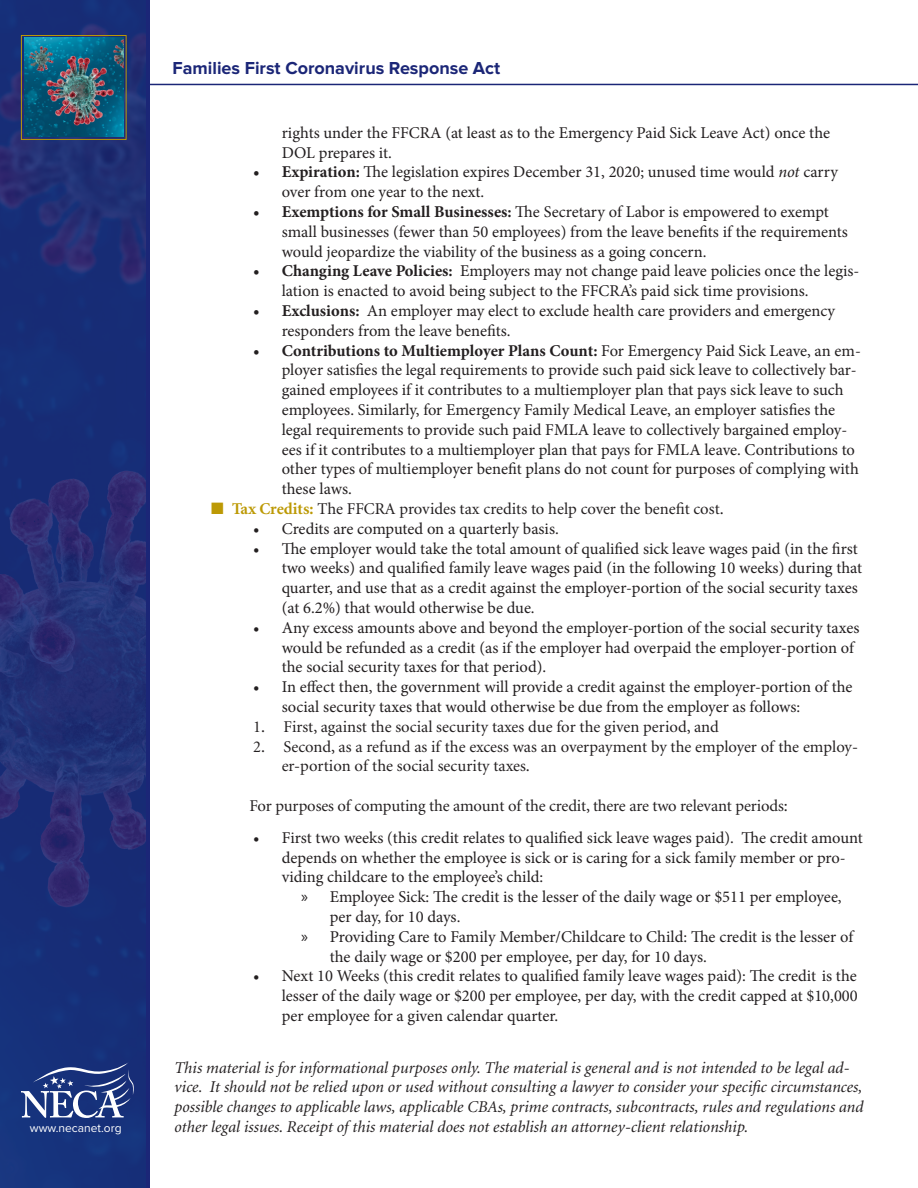
<style>
.page{position:relative;width:918px;height:1188px;background:#fff}
.page>*{position:absolute;margin:0;border:0;box-sizing:border-box;transform-origin:0 0}
.t1{font:700 18px "Proxima Nova";color:#1b2677}
.t2{font:16.5px/19.8px "Minion Pro";color:#231f20}
.Text{font:italic 16.5px/19.8px "Minion";color:#231f20}
.Bullet_Text_Number{font:16.5px/19.8px "Minion";color:#231f20}
.Text-2{font:16.5px "Minion";letter-spacing:-.01em;color:#231f20}
.t3{font:12px "Proxima Nova";color:#fff}
.s1{font-weight:700}
.s2{font-style:italic}
.s3{color:#bc9905}
.s4{font-weight:700;color:#bc9905}
.s5{font-family:"Myriad Pro"}
</style>
<div class="page">
<div style="left:0;top:0;width:149px;height:1188px;background:#1b2677"></div>
<img style="left:0;top:0;width:146px;height:1188px">
<hr style="left:149px;top:84px;width:769px;height:1px;background:#1b2677">
<div style="left:21px;top:35px;width:105px;height:105px;border:1px solid #bc9905"></div>
<img style="left:24px;top:38px;width:100px;height:99px">
<svg style="left:21px;top:1062px;width:113px;height:56px"></svg>
<p class="t3" style="left:30px;top:1122px;width:93px">www.necanet.org</p>
<p class="t1" style="left:172px;top:60px;width:329px">Families First Coronavirus Response Act</p>
<p class="t2" style="left:282px;top:123px;width:550px">rights under the FFCRA (at least as to the Emergency Paid Sick Leave Act) once the<br>DOL prepares it.</p>
<p class="t2" style="left:282px;top:162px;width:558px;text-indent:-28px"><span class="s1">• Expiration:</span> The legislation expires December 31, 2020; unused time would <span class="s2">not</span> carry over from one year to the next.</p>
<p class="t2" style="left:282px;top:202px;width:568px;text-indent:-28px"><span class="s1">• Exemptions for Small Businesses:</span> The Secretary of Labor is empowered to exempt small businesses (fewer than 50 employees) from the leave benefits if the requirements would jeopardize the viability of the business as a going concern.</p>
<p class="t2" style="left:282px;top:261px;width:579px;text-indent:-28px"><span class="s1">• Changing Leave Policies:</span> Employers may not change paid leave policies once the legis&shy;lation is enacted to avoid being subject to the FFCRA’s paid sick time provisions.</p>
<p class="t2" style="left:282px;top:301px;width:555px;text-indent:-28px"><span class="s1">• Exclusions:</span> An employer may elect to exclude health care providers and emergency responders from the leave benefits.</p>
<p class="t2" style="left:282px;top:341px;width:581px;text-indent:-28px"><span class="s1">• Contributions to Multiemployer Plans Count:</span> For Emergency Paid Sick Leave, an em&shy;ployer satisfies the legal requirements to provide such paid sick leave to collectively bar&shy;gained employees if it contributes to a multiemployer plan that pays sick leave to such employees. Similarly, for Emergency Family Medical Leave, an employer satisfies the legal requirements to provide such paid FMLA leave to collectively bargained employ&shy;ees if it contributes to a multiemployer plan that pays for FMLA leave. Contributions to other types of multiemployer benefit plans do not count for purposes of complying with these laws.</p>
<p class="Bullet_Text_Number" style="left:211px;top:499px;width:514px"><span class="s3">■</span> <span class="s4">Tax Credits:</span> The FFCRA provides tax credits to help cover the benefit cost.</p>
<p class="t2" style="left:253px;top:519px;width:307px">• Credits are computed on a quarterly basis.</p>
<p class="t2" style="left:282px;top:539px;width:582px;text-indent:-28px">• The employer would take the total amount of qualified sick leave wages paid (in the first two weeks) and qualified family leave wages paid (in the following 10 weeks) during that quarter, and use that as a credit against the employer-portion of the social security taxes (at 6.2%) that would otherwise be due.</p>
<p class="t2" style="left:282px;top:618px;width:579px;text-indent:-28px">• Any excess amounts above and beyond the employer-portion of the social security taxes would be refunded as a credit (as if the employer had overpaid the employer-portion of the social security taxes for that period).</p>
<p class="t2" style="left:282px;top:677px;width:572px;text-indent:-28px">• In effect then, the government will provide a credit against the employer-portion of the social security taxes that would otherwise be due from the employer as follows:</p>
<p class="Bullet_Text_Number" style="left:253px;top:717px;width:467px">1. First, against the social security taxes due for the given period, and</p>
<p class="Bullet_Text_Number" style="left:282px;top:737px;width:578px;text-indent:-28px">2. Second, as a refund as if the excess was an overpayment by the employer of the employ&shy;er-portion of the social security taxes.</p>
<p class="Text-2" style="left:249px;top:798px;width:540px">For purposes of computing the amount of the credit, there are two relevant periods:</p>
<p class="t2" style="left:282px;top:828px;width:583px;text-indent:-28px">• First two weeks (this credit relates to qualified sick leave wages paid). The credit amount depends on whether the employee is sick or is caring for a sick family member or pro&shy;viding childcare to the employee’s child:</p>
<p class="t2" style="left:330px;top:887px;width:514px;text-indent:-28px"><span class="s5">»</span> Employee Sick: The credit is the lesser of the daily wage or $511 per employee, per day, for 10 days.</p>
<p class="t2" style="left:330px;top:927px;width:525px;text-indent:-28px"><span class="s5">»</span> Providing Care to Family Member/Childcare to Child: The credit is the lesser of the daily wage or $200 per employee, per day, for 10 days.</p>
<p class="t2" style="left:282px;top:966px;width:578px;text-align:justify;text-indent:-28px">• Next 10 Weeks (this credit relates to qualified family leave wages paid): The credit is the lesser of the daily wage or $200 per employee, per day, with the credit capped at $10,000 per employee for a given calendar quarter.</p>
<p class="Text" style="left:174px;top:1058px;width:691px">This material is for informational purposes only. The material is general and is not intended to be legal ad&shy;vice. It should not be relied upon or used without consulting a lawyer to consider your specific circumstances, possible changes to applicable laws, applicable CBAs, prime contracts, subcontracts, rules and regulations and other legal issues. Receipt of this material does not establish an attorney-client relationship.</p>
</div>
